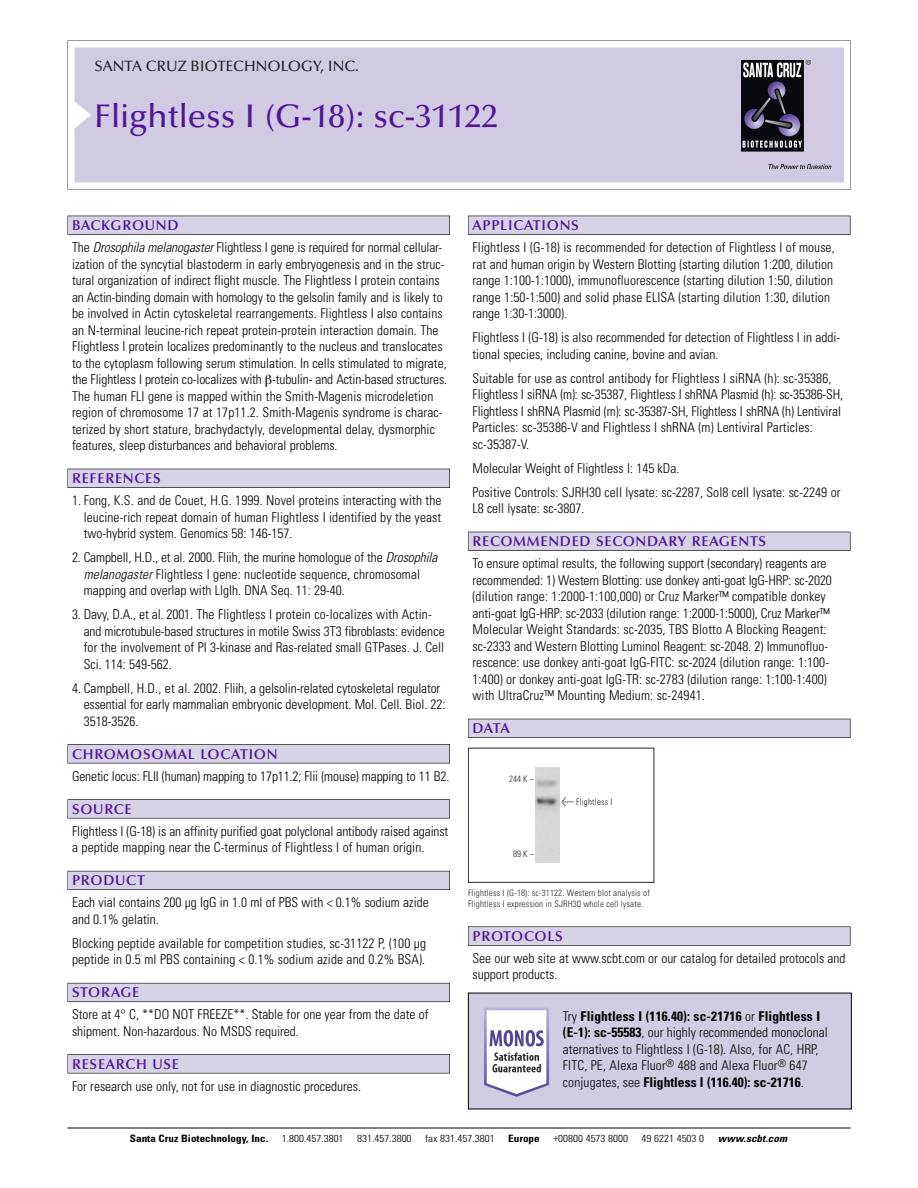
<style>
.page{position:relative;width:918px;height:1188px;background:#fff}
.page>*{position:absolute;margin:0;border:0;box-sizing:border-box;transform-origin:0 0}
.t1{font:500 33px "Optima";color:#511695}
.t2{font:500 15px "Optima";color:#231f20}
.t3{font:600 14.25px "Optima";letter-spacing:.05em;color:#511695}
.t4{font:300 condensed 13.5px/16.5px "Univers";color:#000}
.t5{font:300 condensed 10.2px "Univers";color:#000;scale:1.1 1}
.t6{font:700 condensed 10.2px "Univers";color:#000;scale:1.1 1}
.t7{font:italic 700 condensed 10.2px "Univers";letter-spacing:.005em;color:#000;scale:1.1 1}
.t8{font:9px/10.5px "Univers Condensed Light+UTUHAI";letter-spacing:.015em;color:#272627}
.s1{font-style:italic}
.s2{font-family:"Meta Plus Book Roman+DHIJME";font-size:10.5px}
.s3{font-weight:700}
</style>
<div class="page">
<svg style="left:68px;top:40px;width:783px;height:149px"></svg>
<div style="left:74px;top:47px;width:770px;height:135px;background:#d1cae3"></div>
<img style="left:741px;top:60px;width:90px;height:108px">
<div style="left:68px;top:216px;width:382px;height:19px;background:#525155"></div>
<div style="left:68px;top:216px;width:381px;height:18px;background:#d7d3e7"></div>
<div style="left:68px;top:469px;width:382px;height:19px;background:#515055"></div>
<div style="left:68px;top:469px;width:381px;height:18px;background:#d7d3e7"></div>
<div style="left:68px;top:744px;width:382px;height:19px;background:#545357"></div>
<div style="left:68px;top:745px;width:381px;height:18px;background:#d7d3e7"></div>
<div style="left:68px;top:799px;width:382px;height:19px;background:#575759"></div>
<div style="left:68px;top:800px;width:381px;height:18px;background:#d7d3e7"></div>
<div style="left:68px;top:871px;width:382px;height:19px;background:#5b5a62"></div>
<div style="left:68px;top:871px;width:381px;height:18px;background:#d7d3e7"></div>
<div style="left:68px;top:983px;width:382px;height:19px;background:#66646e"></div>
<div style="left:68px;top:983px;width:381px;height:18px;background:#d7d3e7"></div>
<div style="left:68px;top:1054px;width:382px;height:19px;background:#575759"></div>
<div style="left:68px;top:1055px;width:381px;height:18px;background:#d7d3e7"></div>
<div style="left:468px;top:216px;width:382px;height:19px;background:#525155"></div>
<div style="left:468px;top:216px;width:382px;height:18px;background:#d7d3e7"></div>
<div style="left:468px;top:532px;width:382px;height:19px;background:#515055"></div>
<div style="left:468px;top:532px;width:382px;height:18px;background:#d7d3e7"></div>
<div style="left:468px;top:719px;width:382px;height:19px;background:#525158"></div>
<div style="left:468px;top:719px;width:382px;height:18px;background:#d7d3e7"></div>
<svg style="left:468px;top:926px;width:382px;height:20px"></svg>
<div style="left:468px;top:927px;width:382px;height:18px;background:#d7d3e7"></div>
<hr style="left:68px;top:1128px;width:782px;height:1px;background:#000">
<div style="left:468px;top:748px;width:186px;height:135px;border:1px solid #272627"></div>
<img style="left:535px;top:768px;width:24px;height:95px">
<img style="left:470px;top:995px;width:380px;height:112px">
<p class="t2" style="left:94px;top:61px;width:266px">SANTA CRUZ BIOTECHNOLOGY, INC.</p>
<h1 class="t1" style="left:94px;top:103px;width:405px">Flightless I (G-18): sc-31122</h1>
<p class="t3" style="left:72px;top:219px;width:108px">BACKGROUND</p>
<p class="t4" style="left:72px;top:240px;width:377px">The <span class="s1">Drosophila melanogaster</span> Flightless I gene is required for normal cellular&shy;ization of the syncytial blastoderm in early embryogenesis and in the struc&shy;tural organization of indirect flight muscle. The Flightless I protein contains an Actin-binding domain with homology to the gelsolin family and is likely to be involved in Actin cytoskeletal rearrangements. Flightless I also contains an N-terminal leucine-rich repeat protein-protein interaction domain. The Flightless I protein localizes predominantly to the nucleus and translocates to the cytoplasm following serum stimulation. In cells stimulated to migrate, the Flightless I protein co-localizes with -tubulin- and Actin-based structures.<br>The human FLI gene is mapped within the Smith-Magenis microdeletion region of chromosome 17 at 17p11.2. Smith-Magenis syndrome is charac&shy;terized by short stature, brachydactyly, developmental delay, dysmorphic features, sleep disturbances and behavioral problems.</p>
<p class="t3" style="left:72px;top:473px;width:90px">REFERENCES</p>
<p class="t4" style="left:84px;top:493px;width:359px;text-align:justify;text-indent:-12px">1. Fong, K.S. and de Couet, H.G. 1999. Novel proteins interacting with the leucine-rich repeat domain of human Flightless I identified by the yeast two-hybrid system. Genomics 58: 146-157.</p>
<p class="t4" style="left:84px;top:550px;width:355px;text-indent:-12px">2. Campbell, H.D., et al. 2000. Fliih, the murine homologue of the <span class="s1">Drosophila melanogaster</span> Flightless I gene: nucleotide sequence, chromosomal mapping and overlap with Llglh. DNA Seq. 11: 29-40.</p>
<p class="t4" style="left:84px;top:607px;width:363px;text-indent:-12px">3. Davy, D.A., et al. 2001. The Flightless I protein co-localizes with Actin&shy;and microtubule-based structures in motile Swiss 3T3 fibroblasts: evidence for the involvement of PI 3-kinase and Ras-related small GTPases. J. Cell Sci. 114: 549-562.</p>
<p class="t4" style="left:84px;top:681px;width:363px;text-indent:-12px">4. Campbell, H.D., et al. 2002. Fliih, a gelsolin-related cytoskeletal regulator essential for early mammalian embryonic development. Mol. Cell. Biol. 22:<br>3518-3526.</p>
<p class="t3" style="left:72px;top:748px;width:207px">CHROMOSOMAL LOCATION</p>
<p class="t4" style="left:72px;top:769px;width:379px">Genetic locus: FLII (human) mapping to 17p11.2; Flii (mouse) mapping to 11 B2.</p>
<p class="t3" style="left:72px;top:803px;width:61px">SOURCE</p>
<p class="t4" style="left:72px;top:824px;width:378px">Flightless I (G-18) is an affinity purified goat polyclonal antibody raised against a peptide mapping near the C-terminus of Flightless I of human origin.</p>
<p class="t3" style="left:72px;top:875px;width:74px">PRODUCT</p>
<p class="t4" style="left:72px;top:895px;width:358px">Each vial contains 200 µg IgG in 1.0 ml of PBS with &lt; 0.1% sodium azide and 0.1% gelatin.</p>
<p class="t4" style="left:72px;top:936px;width:356px">Blocking peptide available for competition studies, sc-31122 P, (100 µg peptide in 0.5 ml PBS containing &lt; 0.1% sodium azide and 0.2% BSA).</p>
<p class="t3" style="left:72px;top:987px;width:69px">STORAGE</p>
<p class="t4" style="left:72px;top:1007px;width:358px">Store at 4° C, **DO NOT FREEZE**. Stable for one year from the date of shipment. Non-hazardous. No MSDS required.</p>
<p class="t3" style="left:72px;top:1058px;width:109px">RESEARCH USE</p>
<p class="t4" style="left:72px;top:1079px;width:290px">For research use only, not for use in diagnostic procedures.</p>
<p class="t3" style="left:473px;top:219px;width:108px">APPLICATIONS</p>
<p class="t4" style="left:473px;top:240px;width:364px">Flightless I (G-18) is recommended for detection of Flightless I of mouse, rat and human origin by Western Blotting (starting dilution 1:200, dilution range 1:100-1:1000), immunofluorescence (starting dilution 1:50, dilution range 1:50-1:500) and solid phase ELISA (starting dilution 1:30, dilution range 1:30-1:3000).</p>
<p class="t4" style="left:473px;top:330px;width:369px">Flightless I (G-18) is also recommended for detection of Flightless I in addi&shy;tional species, including canine, bovine and avian.</p>
<p class="t4" style="left:473px;top:371px;width:372px">Suitable for use as control antibody for Flightless I siRNA (h): sc-35386, Flightless I siRNA (m): sc-35387, Flightless I shRNA Plasmid (h): sc-35386-SH, Flightless I shRNA Plasmid (m): sc-35387-SH, Flightless I shRNA (h) Lentiviral Particles: sc-35386-V and Flightless I shRNA (m) Lentiviral Particles: sc-35387-V.</p>
<p class="t4" style="left:473px;top:457px;width:369px;line-height:24px">Molecular Weight of Flightless I: 145 kDa.<br>Positive Controls: SJRH30 cell lysate: sc-2287, Sol8 cell lysate: sc-2249 or</p>
<p class="t4" style="left:473px;top:501px;width:113px">L8 cell lysate: sc-3807.</p>
<p class="t3" style="left:473px;top:536px;width:295px">RECOMMENDED SECONDARY REAGENTS</p>
<p class="t4" style="left:473px;top:556px;width:361px">To ensure optimal results, the following support (secondary) reagents are recommended: 1) Western Blotting: use donkey anti-goat IgG-HRP: sc-2020 (dilution range: 1:2000-1:100,000) or Cruz Marker™ compatible donkey anti-goat IgG-HRP: sc-2033 (dilution range: 1:2000-1:5000), Cruz Marker™ Molecular Weight Standards: sc-2035, TBS Blotto A Blocking Reagent: sc-2333 and Western Blotting Luminol Reagent: sc-2048. 2) Immunofluo&shy;rescence: use donkey anti-goat IgG-FITC: sc-2024 (dilution range: 1:100- 1:400) or donkey anti-goat IgG-TR: sc-2783 (dilution range: 1:100-1:400) with UltraCruz™ Mounting Medium: sc-24941.</p>
<p class="t3" style="left:473px;top:723px;width:39px">DATA</p>
<p class="t8" style="left:509px;top:774px;width:26px">244 K –</p>
<p class="t8" style="left:513px;top:849px;width:22px">89K–</p>
<p class="t8" style="left:561px;top:798px;width:53px"><span class="s2">&lt;</span> Flightless I</p>
<p class="t8" style="left:468px;top:889px;width:183px">Flightless I (G-18): sc-31122. Western blot analysis of<br>Flightless I expression in SJRH30 whole cell lysate.</p>
<p class="t3" style="left:473px;top:930px;width:92px">PROTOCOLS</p>
<p class="t4" style="left:473px;top:951px;width:375px">See our web site at www.scbt.com or our catalog for detailed protocols and support products.</p>
<p class="t4" style="left:563px;top:1009px;width:266px">Try <span class="s3">Flightless I (116.40): sc-21716</span> or <span class="s3">Flightless I (E-1): sc-55583</span>, our highly recommended monoclonal aternatives to Flightless I (G-18). Also, for AC, HRP, FITC, PE, Alexa Fluor<sup>®</sup> 488 and Alexa Fluor<sup>®</sup> 647 conjugates, see <span class="s3">Flightless I (116.40): sc-21716</span>.</p>
<p class="t6" style="left:130px;top:1135px;width:127px">Santa Cruz Biotechnology, Inc.</p>
<p class="t5" style="left:282px;top:1135px;width:58px">1.800.457.3801</p>
<p class="t5" style="left:357px;top:1135px;width:51px">831.457.3800</p>
<p class="t5" style="left:425px;top:1135px;width:65px">fax 831.457.3801</p>
<p class="t6" style="left:508px;top:1135px;width:30px">Europe</p>
<p class="t5" style="left:553px;top:1135px;width:69px">+00800 4573 8000</p>
<p class="t5" style="left:642px;top:1135px;width:58px">49 6221 4503 0</p>
<p class="t7" style="left:718px;top:1135px;width:64px">www.scbt.com</p>
</div>
